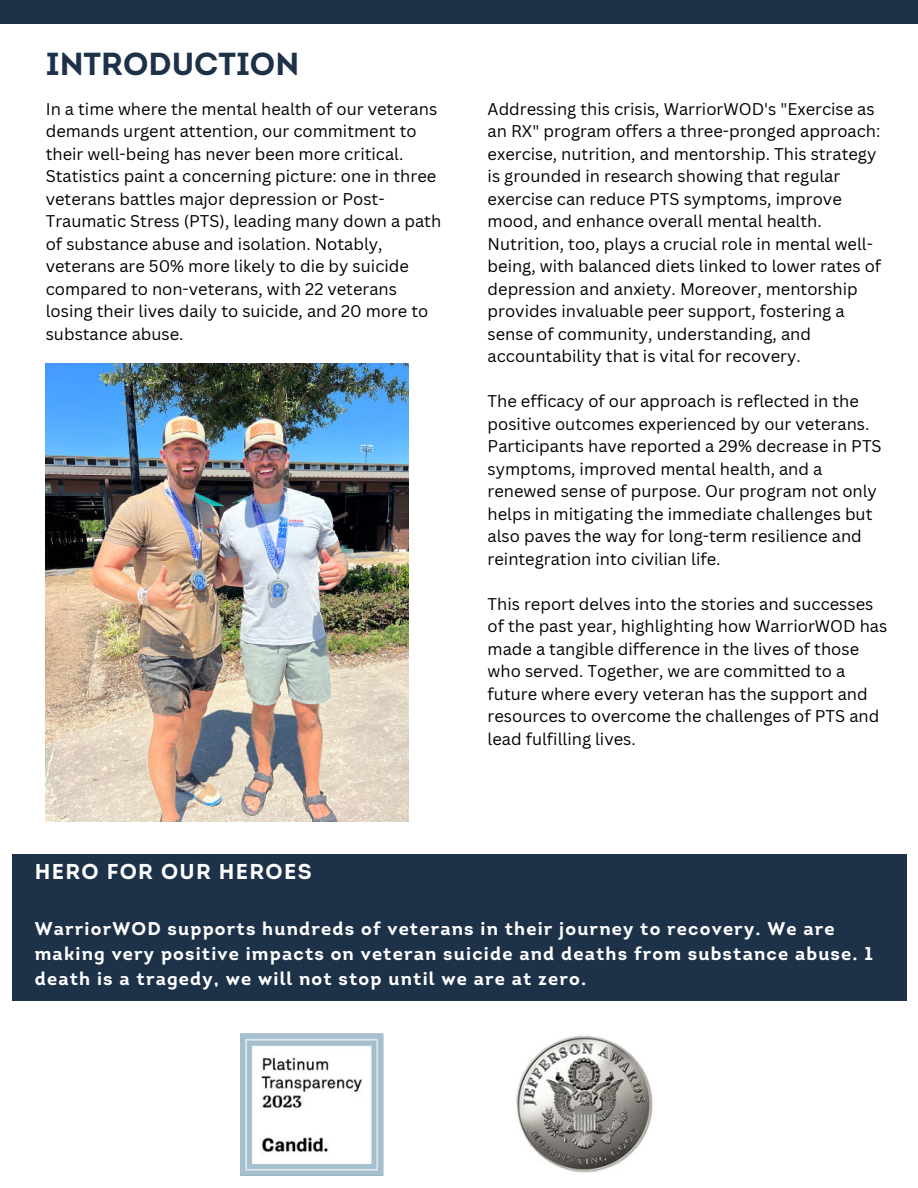
<style>
.page{position:relative;width:918px;height:1188px;background:#fff}
.page>*{position:absolute;margin:0;border:0;box-sizing:border-box;transform-origin:0 0}
.t1{font:700 31.8px "Intro";color:#1d3148}
.t2{font:700 21.45px "Intro";letter-spacing:.06em;color:#fff}
.t3{font:700 18.45px/25px "Intro";letter-spacing:.06em;color:#fff}
.t4{font:16.5px/22.5px "Canva Sans";color:#000}
</style>
<div class="page">
<img style="left:46px;top:363px;width:362px;height:458px">
<img style="left:516px;top:1035px;width:137px;height:138px">
<img style="left:241px;top:1033px;width:143px;height:143px">
<div style="left:12px;top:854px;width:894px;height:146px;background:#1d3148"></div>
<div style="left:0;top:0;width:918px;height:24px;background:#1d3148"></div>
<h1 class="t1" style="left:46px;top:43px;width:255px">INTRODUCTION</h1>
<p class="t4" style="left:46px;top:98px;width:397px">In a time where the mental health of our veterans demands urgent attention, our commitment to their well-being has never been more critical.<br>Statistics paint a concerning picture: one in three veterans battles major depression or Post-Traumatic Stress (PTS), leading many down a path of substance abuse and isolation. Notably, veterans are 50% more likely to die by suicide compared to non-veterans, with 22 veterans losing their lives daily to suicide, and 20 more to substance abuse.</p>
<h2 class="t2" style="left:35px;top:858px;width:278px">HERO FOR OUR HEROES</h2>
<p class="t4" style="left:488px;top:98px;width:395px">Addressing this crisis, WarriorWOD's "Exercise as an RX" program offers a three-pronged approach: exercise, nutrition, and mentorship. This strategy is grounded in research showing that regular exercise can reduce PTS symptoms, improve mood, and enhance overall mental health.<br>Nutrition, too, plays a crucial role in mental well&shy;being, with balanced diets linked to lower rates of depression and anxiety. Moreover, mentorship provides invaluable peer support, fostering a sense of community, understanding, and accountability that is vital for recovery.</p>
<p class="t4" style="left:488px;top:390px;width:396px">The efficacy of our approach is reflected in the positive outcomes experienced by our veterans.<br>Participants have reported a 29% decrease in PTS symptoms, improved mental health, and a renewed sense of purpose. Our program not only helps in mitigating the immediate challenges but also paves the way for long-term resilience and reintegration into civilian life.</p>
<p class="t4" style="left:488px;top:593px;width:401px">This report delves into the stories and successes of the past year, highlighting how WarriorWOD has made a tangible difference in the lives of those who served. Together, we are committed to a future where every veteran has the support and resources to overcome the challenges of PTS and lead fulfilling lives.</p>
<p class="t3" style="left:35px;top:916px;width:840px">WarriorWOD supports hundreds of veterans in their journey to recovery. We are making very positive impacts on veteran suicide and deaths from substance abuse. 1 death is a tragedy, we will not stop until we are at zero.</p>
</div>
